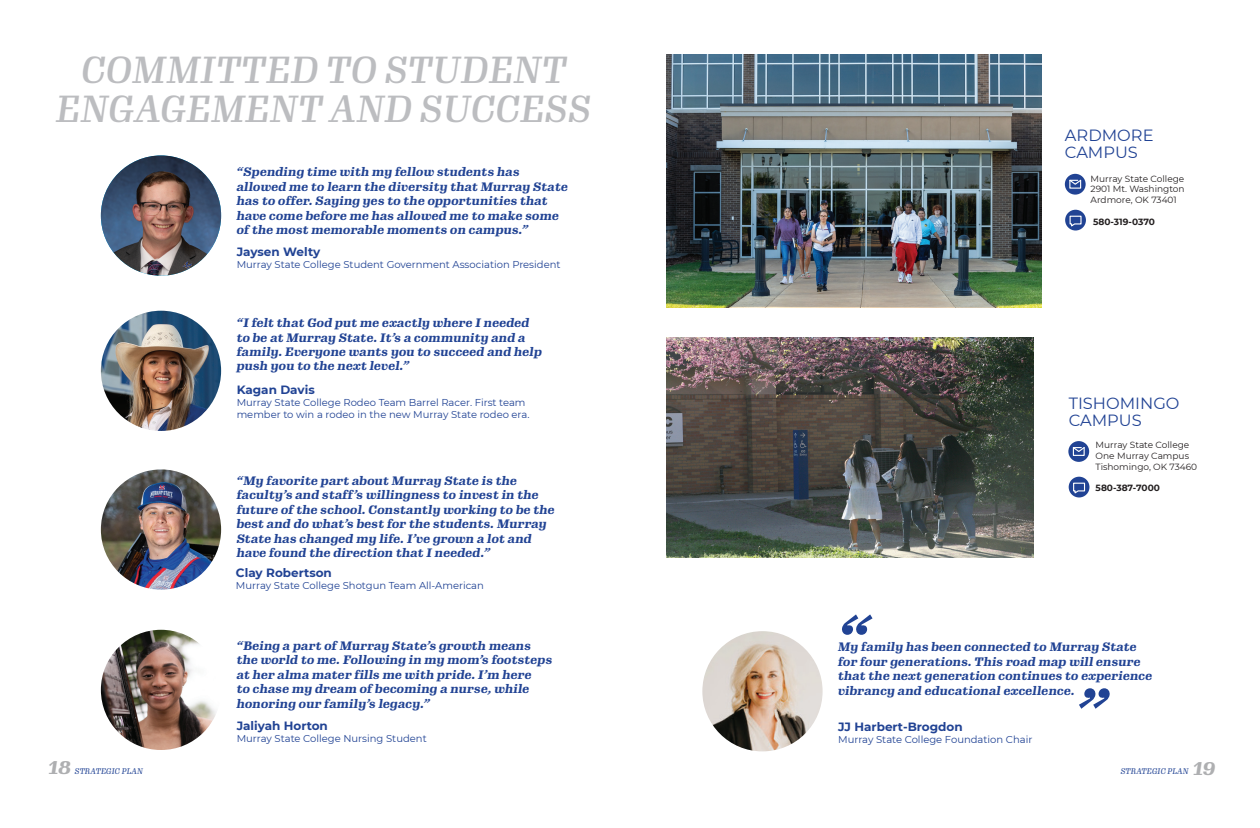
<style>
.page{position:relative;width:1260px;height:828px;background:#fff}
.page>*{position:absolute;margin:0;border:0;box-sizing:border-box;transform-origin:0 0}
.t1{font:italic 900 60px "Gimlet Text";color:#214394}
.t2{font:italic 500 37px/39px "Gimlet Text Narrow";color:#bcbdc0;text-align:center}
.t3{font:italic 900 18px "Gimlet Text";color:#aeafb1}
.t4{font:16.2px/17.5px "Montserrat";color:#214394}
.t5{font:italic 900 12px/14.4px "Gimlet Text";color:#214394}
.t6{font:700 12px "Montserrat";color:#214394}
.t7{font:10px/12px "Montserrat";color:#214394}
.t8{font:9px/10.8px "Montserrat";color:#231f20;text-align:justify}
.t9{font:700 9px "Montserrat";color:#231f20}
.t10{font:italic 8px "Gimlet Text Narrow";color:#214394}
</style>
<div class="page">
<img style="left:101px;top:311px;width:120px;height:120px;border-radius:60px">
<img style="left:101px;top:155px;width:120px;height:121px;border-radius:60px">
<img style="left:101px;top:469px;width:120px;height:121px;border-radius:60px">
<img style="left:101px;top:630px;width:120px;height:120px;border-radius:60px">
<img style="left:666px;top:54px;width:376px;height:253px">
<div style="left:1065px;top:174px;width:21px;height:21px;background:#214394;border-radius:50%"></div>
<svg style="left:1069px;top:179px;width:13px;height:10px"></svg>
<div style="left:1065px;top:210px;width:21px;height:21px;background:#214394;border-radius:50%"></div>
<svg style="left:1069px;top:215px;width:13px;height:12px"></svg>
<img style="left:702px;top:631px;width:121px;height:120px;border-radius:60px">
<img style="left:666px;top:337px;width:368px;height:220px">
<div style="left:1068px;top:441px;width:21px;height:21px;background:#214394;border-radius:50%"></div>
<svg style="left:1072px;top:447px;width:13px;height:9px"></svg>
<div style="left:1069px;top:477px;width:20px;height:20px;background:#214394;border-radius:50%"></div>
<svg style="left:1073px;top:482px;width:13px;height:12px"></svg>
<h2 class="t2" style="left:56px;top:48px;width:537px">COMMITTED TO STUDENT<br>ENGAGEMENT AND SUCCESS</h2>
<p class="t5" style="left:237px;top:164px;width:333px">“Spending time with my fellow students has allowed me to learn the diversity that Murray State has to offer. Saying yes to the opportunities that have come before me has allowed me to make some of the most memorable moments on campus.”</p>
<p class="t6" style="left:237px;top:243px;width:85px">Jaysen Welty</p>
<p class="t7" style="left:237px;top:258px;width:325px">Murray State College Student Government Association President</p>
<p class="t5" style="left:237px;top:315px;width:307px">“I felt that God put me exactly where I needed to be at Murray State. It’s a community and a family. Everyone wants you to succeed and help push you to the next level.”</p>
<p class="t6" style="left:237px;top:381px;width:80px">Kagan Davis</p>
<p class="t7" style="left:237px;top:396px;width:294px">Murray State College Rodeo Team Barrel Racer. First team member to win a rodeo in the new Murray State rodeo era.</p>
<p class="t5" style="left:237px;top:473px;width:320px">“My favorite part about Murray State is the faculty’s and staff’s willingness to invest in the future of the school. Constantly working to be the best and do what’s best for the students. Murray State has changed my life. I’ve grown a lot and have found the direction that I needed.”</p>
<p class="t6" style="left:236px;top:564px;width:97px">Clay Robertson</p>
<p class="t7" style="left:236px;top:579px;width:250px">Murray State College Shotgun Team All-American</p>
<p class="t5" style="left:237px;top:638px;width:317px">“Being a part of Murray State’s growth means the world to me. Following in my mom’s footsteps at her alma mater fills me with pride. I’m here<br>to chase my dream of becoming a nurse, while honoring our family’s legacy.”</p>
<p class="t6" style="left:237px;top:717px;width:93px">Jaliyah Horton</p>
<p class="t7" style="left:237px;top:732px;width:192px">Murray State College Nursing Student</p>
<h3 class="t4" style="left:1065px;top:126px;width:90px">ARDMORE<br>CAMPUS</h3>
<p class="t8" style="left:1091px;top:173px;width:95px">Murray State College 2901 Mt. Washington Ardmore, OK 73401</p>
<p class="t9" style="left:1093px;top:215px;width:63px">580-319-0370</p>
<h3 class="t4" style="left:1069px;top:394px;width:112px">TISHOMINGO<br>CAMPUS</h3>
<h1 class="t1" style="left:838px;top:597px;width:35px">“</h1>
<p class="t8" style="left:1096px;top:439px;width:103px;text-align:left">Murray State College<br>One Murray Campus<br>Tishomingo, OK 73460</p>
<p class="t9" style="left:1096px;top:482px;width:66px">580-387-7000</p>
<p class="t5" style="left:838px;top:639px;width:316px">My family has been connected to Murray State for four generations. This road map will ensure that the next generation continues to experience vibrancy and educational excellence.</p>
<p class="t6" style="left:838px;top:718px;width:126px">JJ Harbert-Brogdon</p>
<p class="t7" style="left:838px;top:733px;width:196px">Murray State College Foundation Chair</p>
<h1 class="t1" style="left:1076px;top:671px;width:35px">”</h1>
<h3 class="t3" style="left:48px;top:755px;width:24px">18</h3>
<p class="t10" style="left:75px;top:766px;width:70px">STRATEGIC PLAN</p>
<p class="t10" style="left:1121px;top:766px;width:70px">STRATEGIC PLAN</p>
<h3 class="t3" style="left:1193px;top:756px;width:24px">19</h3>
</div>
